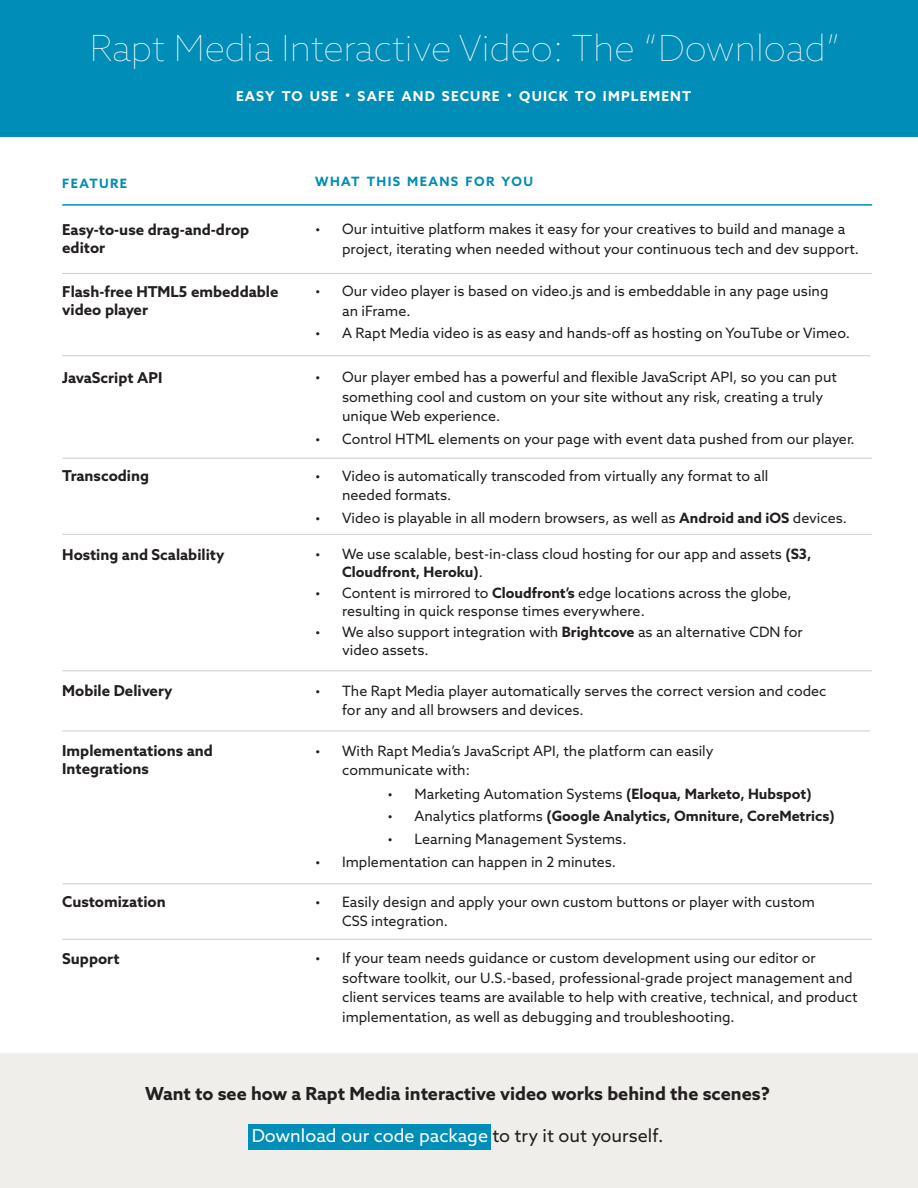
<style>
.page{position:relative;width:918px;height:1188px;background:#fff}
.page>*{position:absolute;margin:0;border:0;box-sizing:border-box;transform-origin:0 0}
.t1{font:100 36px "Azo Sans";color:#fff}
.t2{font:700 18px "Azo Sans";color:#231f20}
.t3{font:18px "Azo Sans";color:#fff}
.t4{font:700 15px/18px "Azo Sans";color:#231f20}
.t5{font:14.25px/19.5px "Azo Sans";color:#231f20}
.t6{font:700 14.25px "Azo Sans";color:#231f20}
.t7{font:700 13.65px "Azo Sans";letter-spacing:.085em;color:#fff}
.t8{font:700 12.9px "Azo Sans";letter-spacing:.105em;color:#008db7}
.s1{font-size:19.5px}
.s2{font-weight:700}
.s3{font-weight:400}
.s4{color:#231f20}
</style>
<div class="page">
<div style="left:0;top:0;width:918px;height:137px;background:#008db7"></div>
<div style="left:0;top:1053px;width:918px;height:135px;background:#f0eeea"></div>
<div style="left:248px;top:1125px;width:242px;height:25px;background:#008db7"></div>
<hr style="left:62px;top:204px;width:810px;height:2px;background:#008db7">
<hr style="left:62px;top:273px;width:810px;height:1px;background:#bab5b4">
<hr style="left:62px;top:355px;width:808px;height:1px;background:#bab5b4">
<hr style="left:62px;top:458px;width:810px;height:1px;background:#bab5b4">
<hr style="left:62px;top:534px;width:810px;height:1px;background:#bab5b4">
<hr style="left:62px;top:670px;width:810px;height:1px;background:#bab5b4">
<hr style="left:62px;top:731px;width:808px;height:1px;background:#bab5b4">
<hr style="left:62px;top:883px;width:810px;height:1px;background:#bab5b4">
<hr style="left:62px;top:939px;width:810px;height:1px;background:#bab5b4">
<p class="t1" style="left:90px;top:25px;width:752px">Rapt Media Interactive Video: The “Download”</p>
<p class="t7" style="left:236px;top:87px;width:457px">EASY TO USE <span class="s1">·</span> SAFE AND SECURE <span class="s1">·</span> QUICK TO IMPLEMENT</p>
<p class="t8" style="left:62px;top:175px;width:66px">FEATURE</p>
<p class="t8" style="left:315px;top:173px;width:219px">WHAT THIS MEANS FOR YOU</p>
<p class="t4" style="left:62px;top:220px;width:189px">Easy-to-use drag-and-drop editor</p>
<p class="t4" style="left:62px;top:282px;width:218px">Flash-free HTML5 embeddable video player</p>
<p class="t4" style="left:62px;top:368px;width:102px">JavaScript API</p>
<p class="t4" style="left:62px;top:467px;width:88px">Transcoding</p>
<p class="t4" style="left:62px;top:545px;width:164px">Hosting and Scalability</p>
<p class="t4" style="left:62px;top:682px;width:112px">Mobile Delivery</p>
<p class="t4" style="left:62px;top:742px;width:152px">Implementations and<br>Integrations</p>
<p class="t4" style="left:62px;top:893px;width:105px">Customization</p>
<p class="t4" style="left:62px;top:949px;width:59px">Support</p>
<p class="t5" style="left:342px;top:219px;width:518px;text-indent:-27px">• Our intuitive platform makes it easy for your creatives to build and manage a project, iterating when needed without your continuous tech and dev support.</p>
<p class="t5" style="left:342px;top:281px;width:488px;text-indent:-27px">• Our video player is based on video.js and is embeddable in any page using an iFrame.</p>
<p class="t5" style="left:315px;top:323px;width:536px">• A Rapt Media video is as easy and hands-off as hosting on YouTube or Vimeo.</p>
<p class="t5" style="left:342px;top:367px;width:496px;text-indent:-27px">• Our player embed has a powerful and flexible JavaScript API, so you can put something cool and custom on your site without any risk, creating a truly unique Web experience.</p>
<p class="t5" style="left:315px;top:429px;width:541px">• Control HTML elements on your page with event data pushed from our player.</p>
<p class="t5" style="left:342px;top:466px;width:428px;text-indent:-27px">• Video is automatically transcoded from virtually any format to all needed formats.</p>
<p class="t5" style="left:315px;top:508px;width:533px">• Video is playable in all modern browsers, as well as <span class="s2">Android and iOS</span> devices.</p>
<p class="t5" style="left:342px;top:545px;width:471px;line-height:18px;text-indent:-27px">• We use scalable, best-in-class cloud hosting for our app and assets <span class="s2">(S3,<br>Cloudfront, Heroku)</span>.</p>
<p class="t5" style="left:342px;top:584px;width:451px;line-height:18px;text-indent:-27px">• Content is mirrored to <span class="s2">Cloudfront’s</span> edge locations across the globe, resulting in quick response times everywhere.</p>
<p class="t5" style="left:342px;top:623px;width:462px;line-height:18px;text-indent:-27px">• We also support integration with <span class="s2">Brightcove</span> as an alternative CDN for video assets.</p>
<p class="t5" style="left:342px;top:681px;width:486px;text-indent:-27px">• The Rapt Media player automatically serves the correct version and codec for any and all browsers and devices.</p>
<p class="t5" style="left:342px;top:741px;width:373px;text-indent:-27px">• With Rapt Media’s JavaScript API, the platform can easily communicate with:</p>
<p class="t5" style="left:388px;top:784px;width:426px">• Marketing Automation Systems <span class="s2">(Eloqua, Marketo, Hubspot)</span></p>
<p class="t6" style="left:388px;top:807px;width:449px"><span class="s3">• Analytics platforms</span> (Google Analytics, Omniture, CoreMetrics)</p>
<p class="t5" style="left:388px;top:829px;width:240px">• Learning Management Systems.</p>
<p class="t5" style="left:315px;top:852px;width:302px">• Implementation can happen in 2 minutes.</p>
<p class="t5" style="left:342px;top:892px;width:474px;text-indent:-27px">• Easily design and apply your own custom buttons or player with custom<br>CSS integration.</p>
<p class="t5" style="left:342px;top:948px;width:517px;text-indent:-27px">• If your team needs guidance or custom development using our editor or software toolkit, our U.S.-based, professional-grade project management and client services teams are available to help with creative, technical, and product implementation, as well as debugging and troubleshooting.</p>
<p class="t2" style="left:145px;top:1081px;width:626px">Want to see how a Rapt Media interactive video works behind the scenes?</p>
<p class="t3" style="left:252px;top:1124px;width:413px">Download our code package <span class="s4">to try it out yourself.</span></p>
</div>
